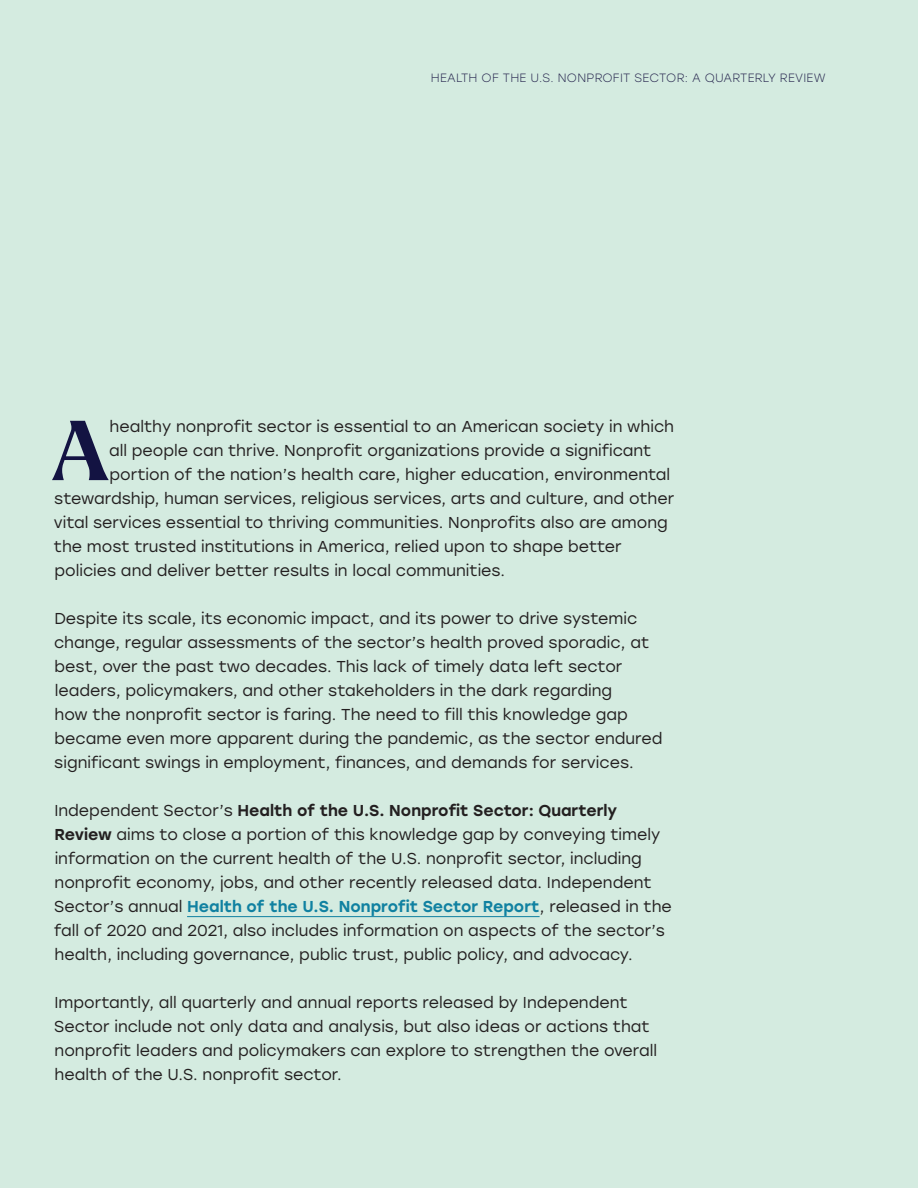
<style>
.page{position:relative;width:918px;height:1188px;background:#d4ebe0}
.page>*{position:absolute;margin:0;border:0;box-sizing:border-box;transform-origin:0 0}
.t1{font:700 82.35px "Larken";color:#131342}
.t2{font:15.75px/24px "Stolzl";color:#231f20}
.t3{font:300 12px "Stolzl";letter-spacing:.02em;color:#25244d}
.s1{font-weight:500}
.s2{font-weight:500;color:#1081a1}
</style>
<div class="page">
<hr style="left:187px;top:916px;width:353px;height:1px;background:#1081a1">
<p class="t3" style="left:431px;top:70px;width:396px">HEALTH OF THE U.S. NONPROFIT SECTOR: A QUARTERLY REVIEW</p>
<h1 class="t1" style="left:52px;top:397px;width:59px">A</h1>
<p class="t2" style="left:110px;top:414px;width:566px">healthy nonprofit sector is essential to an American society in which</p>
<p class="t2" style="left:109px;top:438px;width:544px">all people can thrive. Nonprofit organizations provide a significant</p>
<p class="t2" style="left:110px;top:462px;width:562px">portion of the nation’s health care, higher education, environmental</p>
<p class="t2" style="left:54px;top:486px;width:621px">stewardship, human services, religious services, arts and culture, and other</p>
<p class="t2" style="left:54px;top:510px;width:615px">vital services essential to thriving communities. Nonprofits also are among</p>
<p class="t2" style="left:54px;top:534px;width:569px">the most trusted institutions in America, relied upon to shape better</p>
<p class="t2" style="left:55px;top:558px;width:452px">policies and deliver better results in local communities.</p>
<p class="t2" style="left:54px;top:606px;width:610px">Despite its scale, its economic impact, and its power to drive systemic change, regular assessments of the sector’s health proved sporadic, at best, over the past two decades. This lack of timely data left sector leaders, policymakers, and other stakeholders in the dark regarding<br>how the nonprofit sector is faring. The need to fill this knowledge gap became even more apparent during the pandemic, as the sector endured significant swings in employment, finances, and demands for services.</p>
<p class="t2" style="left:54px;top:798px;width:619px">Independent Sector’s <span class="s1">Health of the U.S. Nonprofit Sector: Quarterly Review</span> aims to close a portion of this knowledge gap by conveying timely information on the current health of the U.S. nonprofit sector, including nonprofit economy, jobs, and other recently released data. Independent Sector’s annual <span class="s2">Health of the U.S. Nonprofit Sector Report</span>, released in the fall of 2020 and 2021, also includes information on aspects of the sector’s health, including governance, public trust, public policy, and advocacy.</p>
<p class="t2" style="left:54px;top:990px;width:604px">Importantly, all quarterly and annual reports released by Independent Sector include not only data and analysis, but also ideas or actions that nonprofit leaders and policymakers can explore to strengthen the overall health of the U.S. nonprofit sector.</p>
</div>
